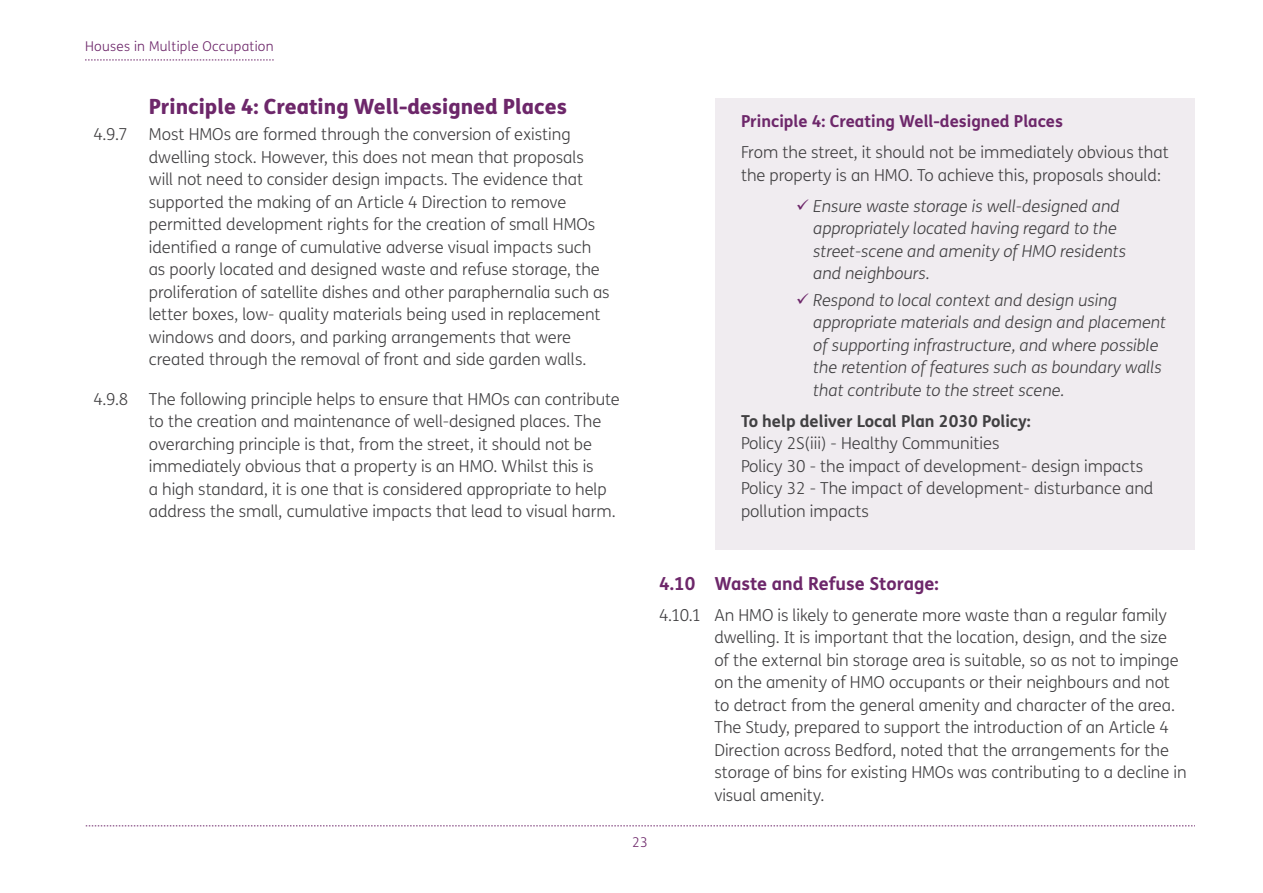
<style>
.page{position:relative;width:1263px;height:893px;background:#fff}
.page>*{position:absolute;margin:0;border:0;box-sizing:border-box;transform-origin:0 0}
.Heading2{font:800 21px "FS Me Pro";color:#6d276a}
.t1{font:700 18px "FS Me Pro";color:#6d276a}
.body{font:300 16.5px/22.5px "FS Me Pro";color:#414042}
.t2{font:italic 300 16.5px/22.5px "FS Me Pro";color:#414042}
.body-2{font:700 16.5px "FS Me Pro";color:#6d276a}
.body-3{font:700 16.5px "FS Me Pro";color:#414042}
.t3{font:300 13.5px "FS Me Pro";letter-spacing:.02em;color:#6d276a}
.s1{color:#6d276a}
</style>
<div class="page">
<svg style="left:86px;top:826px;width:1109px;height:1px"></svg>
<svg style="left:85px;top:60px;width:189px;height:1px"></svg>
<div style="left:715px;top:98px;width:480px;height:452px;background:#f0ecf0"></div>
<p class="t3" style="left:85px;top:37px;width:190px">Houses in Multiple Occupation</p>
<p class="Heading2" style="left:149px;top:89px;width:420px">Principle 4: Creating Well-designed Places</p>
<p class="body" style="left:94px;top:123px;width:35px">4.9.7</p>
<p class="body" style="left:149px;top:123px;width:462px">Most HMOs are formed through the conversion of existing dwelling stock. However, this does not mean that proposals will not need to consider design impacts. The evidence that supported the making of an Article 4 Direction to remove permitted development rights for the creation of small HMOs identified a range of cumulative adverse visual impacts such as poorly located and designed waste and refuse storage, the proliferation of satellite dishes and other paraphernalia such as letter boxes, low- quality materials being used in replacement windows and doors, and parking arrangements that were created through the removal of front and side garden walls.</p>
<p class="body" style="left:149px;top:387px;width:473px;text-indent:-55px">4.9.8 The following principle helps to ensure that HMOs can contribute to the creation and maintenance of well-designed places. The overarching principle is that, from the street, it should not be immediately obvious that a property is an HMO. Whilst this is<br>a high standard, it is one that is considered appropriate to help address the small, cumulative impacts that lead to visual harm.</p>
<p class="body-2" style="left:741px;top:109px;width:323px">Principle 4: Creating Well-designed Places</p>
<p class="body" style="left:741px;top:141px;width:429px">From the street, it should not be immediately obvious that the property is an HMO. To achieve this, proposals should:</p>
<p class="t2" style="left:813px;top:194px;width:314px;text-indent:-17px"><span class="s1">✓</span> Ensure waste storage is well-designed and appropriately located having regard to the street-scene and amenity of HMO residents and neighbours.</p>
<p class="t2" style="left:813px;top:288px;width:354px;text-indent:-17px"><span class="s1">✓</span> Respond to local context and design using appropriate materials and design and placement of supporting infrastructure, and where possible the retention of features such as boundary walls that contribute to the street scene.</p>
<p class="body-3" style="left:741px;top:408px;width:291px">To help deliver Local Plan 2030 Policy:</p>
<p class="body" style="left:741px;top:432px;width:260px">Policy 2S(iii) - Healthy Communities</p>
<p class="body" style="left:741px;top:454px;width:404px">Policy 30 - the impact of development- design impacts</p>
<p class="body" style="left:741px;top:477px;width:414px">Policy 32 - The impact of development- disturbance and pollution impacts</p>
<p class="t3" style="left:632px;top:833px;width:17px">23</p>
<p class="t1" style="left:659px;top:569px;width:281px">4.10 Waste and Refuse Storage:</p>
<p class="body" style="left:714px;top:603px;width:474px;text-indent:-55px">4.10.1 An HMO is likely to generate more waste than a regular family dwelling. It is important that the location, design, and the size<br>of the external bin storage area is suitable, so as not to impinge on the amenity of HMO occupants or their neighbours and not to detract from the general amenity and character of the area.<br>The Study, prepared to support the introduction of an Article 4<br>Direction across Bedford, noted that the arrangements for the storage of bins for existing HMOs was contributing to a decline in visual amenity.</p>
</div>
